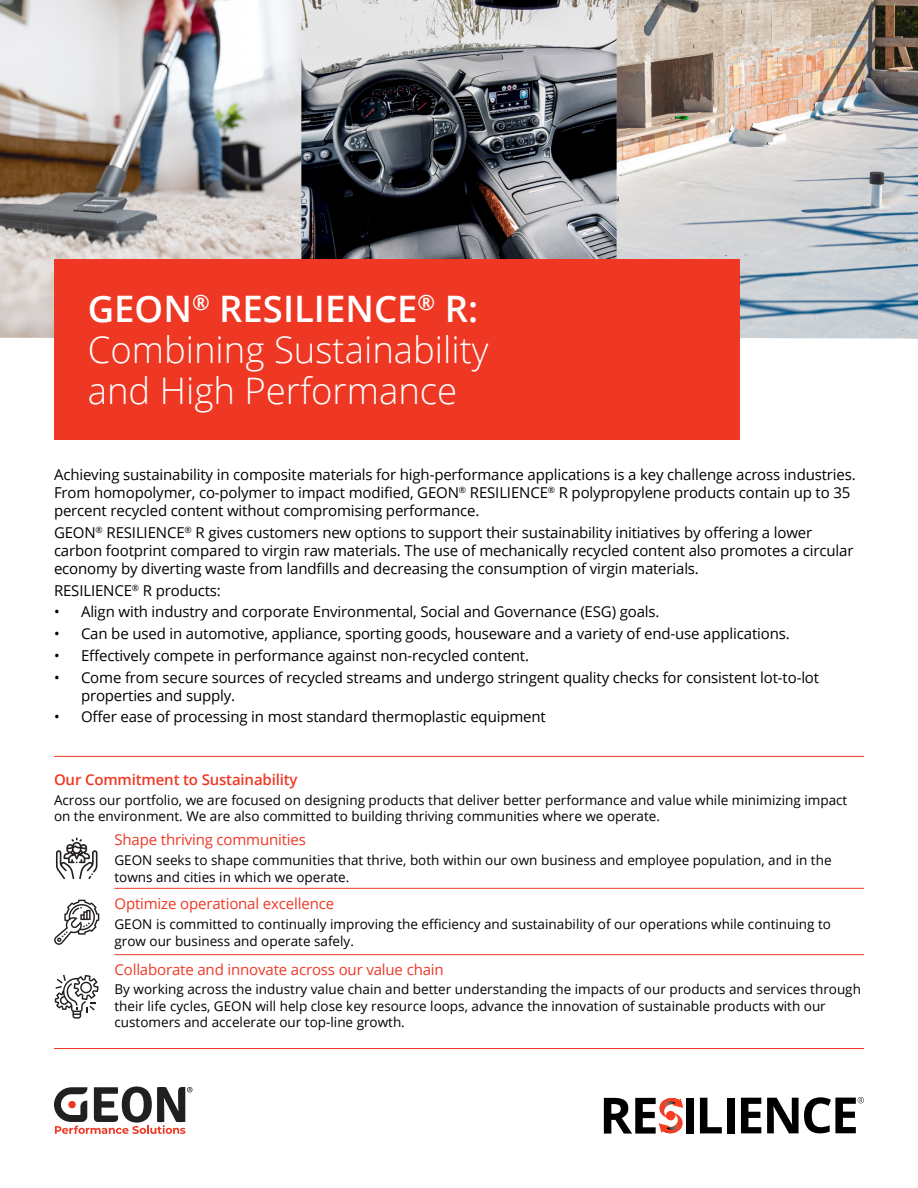
<style>
.page{position:relative;width:918px;height:1188px;background:#fff}
.page>*{position:absolute;margin:0;border:0;box-sizing:border-box;transform-origin:0 0}
.t1{font:300 36.6px/40.7px "Open Sans";color:#fff}
.t2{font:15px/18px "Open Sans";letter-spacing:-.01em;color:#000}
.t3{font:15px "Open Sans";letter-spacing:-.01em;color:#ee3824}
.t4{font:600 15px "Open Sans";letter-spacing:-.01em;color:#ee3824}
.t5{font:13.5px/16.5px "Open Sans";color:#000}
.s1{font-weight:600}
.s2{font-style:inherit}
</style>
<div class="page">
<img style="left:0;top:0;width:918px;height:339px">
<div style="left:54px;top:259px;width:686px;height:180px;background:#ee3824"></div>
<div style="left:687px;top:1098px;width:7px;height:35px;background:#000"></div>
<div style="left:728px;top:1098px;width:7px;height:35px;background:#000"></div>
<svg style="left:700px;top:1098px;width:22px;height:35px"></svg>
<svg style="left:741px;top:1098px;width:20px;height:35px"></svg>
<svg style="left:604px;top:1098px;width:79px;height:36px"></svg>
<div style="left:666px;top:1111px;width:9px;height:9px;background:#fc3c20;border-radius:50%"></div>
<svg style="left:767px;top:1097px;width:97px;height:36px"></svg>
<hr style="left:114px;top:888px;width:750px;height:1px;background:#ee3824">
<hr style="left:54px;top:756px;width:810px;height:1px;background:#ee3824">
<hr style="left:54px;top:1048px;width:810px;height:1px;background:#ee3824">
<hr style="left:114px;top:954px;width:750px;height:1px;background:#ee3824">
<svg style="left:56px;top:838px;width:41px;height:41px"></svg>
<svg style="left:54px;top:900px;width:45px;height:45px"></svg>
<svg style="left:55px;top:975px;width:44px;height:44px"></svg>
<svg style="left:54px;top:1087px;width:138px;height:47px"></svg>
<h1 class="t1" style="left:88px;top:288px;width:403px"><span class="s1">GEON</span><sup>®</sup> <span class="s1">RESILIENCE</span><sup>®</sup> <span class="s1">R:<br></span>Combining Sustainability and High Performance</h1>
<p class="t2" style="left:54px;top:465px;width:803px">Achieving sustainability in composite materials for high-performance applications is a key challenge across industries.<br>From homopolymer, co-polymer to impact modified, GEON<sup>®</sup> RESILIENCE<sup>®</sup> R polypropylene products contain up to 3<span class="s2">5 percent</span> recycled content without compromising performance.</p>
<p class="t2" style="left:54px;top:523px;width:801px">GEON<sup>®</sup> RESILIENCE<sup>®</sup> R gives customers new options to support their sustainability initiatives by offering a lower carbon footprint compared to virgin raw materials. The use of mechanically recycled content also promotes a circular economy by diverting waste from landfills and decreasing the consumption of virgin materials.</p>
<p class="t2" style="left:54px;top:581px;width:168px">RESILIENCE<sup>®</sup> R products:</p>
<p class="t2" style="left:54px;top:602px;width:607px">• Align with industry and corporate Environmental, Social and Governance (ESG) goals.</p>
<p class="t2" style="left:54px;top:624px;width:737px">• Can be used in automotive, appliance, sporting goods, houseware and a variety of end-use applications.</p>
<p class="t2" style="left:54px;top:646px;width:477px">• Effectively compete in performance against non-recycled content.</p>
<p class="t2" style="left:81px;top:668px;width:740px;text-indent:-27px">• Come from secure sources of recycled streams and undergo stringent quality checks for consistent lot-to-lot properties and supply.</p>
<p class="t2" style="left:54px;top:708px;width:493px">• Offer ease of processing in most standard thermoplastic equipment</p>
<p class="t4" style="left:54px;top:769px;width:245px">Our Commitment to Sustainability</p>
<p class="t5" style="left:54px;top:791px;width:795px">Across our portfolio, we are focused on designing products that deliver better performance and value while minimizing impact on the environment. We are also committed to building thriving communities where we operate.</p>
<p class="t3" style="left:114px;top:830px;width:193px">Shape thriving communities</p>
<p class="t5" style="left:114px;top:852px;width:719px">GEON seeks to shape communities that thrive, both within our own business and employee population, and in the towns and cities in which we operate.</p>
<p class="t3" style="left:114px;top:894px;width:221px">Optimize operational excellence</p>
<p class="t5" style="left:114px;top:916px;width:718px">GEON is committed to continually improving the efficiency and sustainability of our operations while continuing to grow our business and operate safely.</p>
<p class="t3" style="left:114px;top:959px;width:331px">Collaborate and innovate across our value chain</p>
<p class="t5" style="left:114px;top:981px;width:748px">By working across the industry value chain and better understanding the impacts of our products and services through their life cycles, GEON will help close key resource loops, advance the innovation of sustainable products with our customers and accelerate our top-line growth.</p>
</div>
